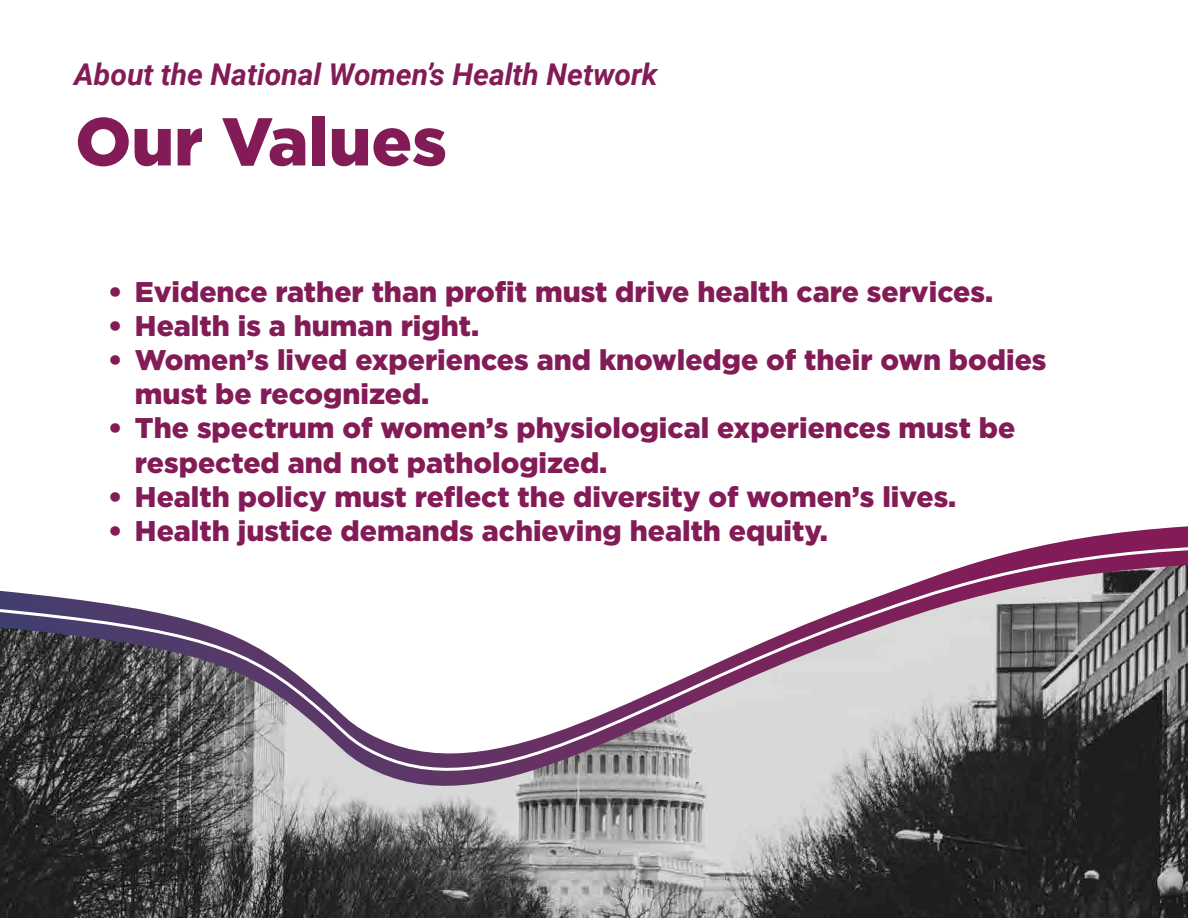
<style>
.page{position:relative;width:1188px;height:918px;background:#fff}
.page>*{position:absolute;margin:0;border:0;box-sizing:border-box;transform-origin:0 0}
.t1{font:900 67.5px "Gotham";color:#831b57}
.t2{font:italic 700 30px "Roboto";color:#831b57}
.t3{font:900 28.5px/34.2px "Gotham";color:#831b57}
</style>
<div class="page">
<svg style="left:1045px;top:526px;width:143px;height:19px"></svg>
<svg style="left:0;top:545px;width:1188px;height:373px"></svg>
<img style="left:0;top:565px;width:1188px;height:268px">
<p class="t2" style="left:74px;top:53px;width:585px">About the National Women’s Health Network</p>
<h1 class="t1" style="left:75px;top:103px;width:373px">Our Values</h1>
<p class="t3" style="left:108px;top:274px;width:887px">• Evidence rather than profit must drive health care services.</p>
<p class="t3" style="left:108px;top:308px;width:373px">• Health is a human right.</p>
<p class="t3" style="left:135px;top:342px;width:913px;text-indent:-27px">• Women’s lived experiences and knowledge of their own bodies must be recognized.</p>
<p class="t3" style="left:135px;top:410px;width:882px;text-indent:-27px">• The spectrum of women’s physiological experiences must be respected and not pathologized.</p>
<p class="t3" style="left:108px;top:479px;width:850px">• Health policy must reflect the diversity of women’s lives.</p>
<p class="t3" style="left:108px;top:513px;width:721px">• Health justice demands achieving health equity.</p>
</div>
